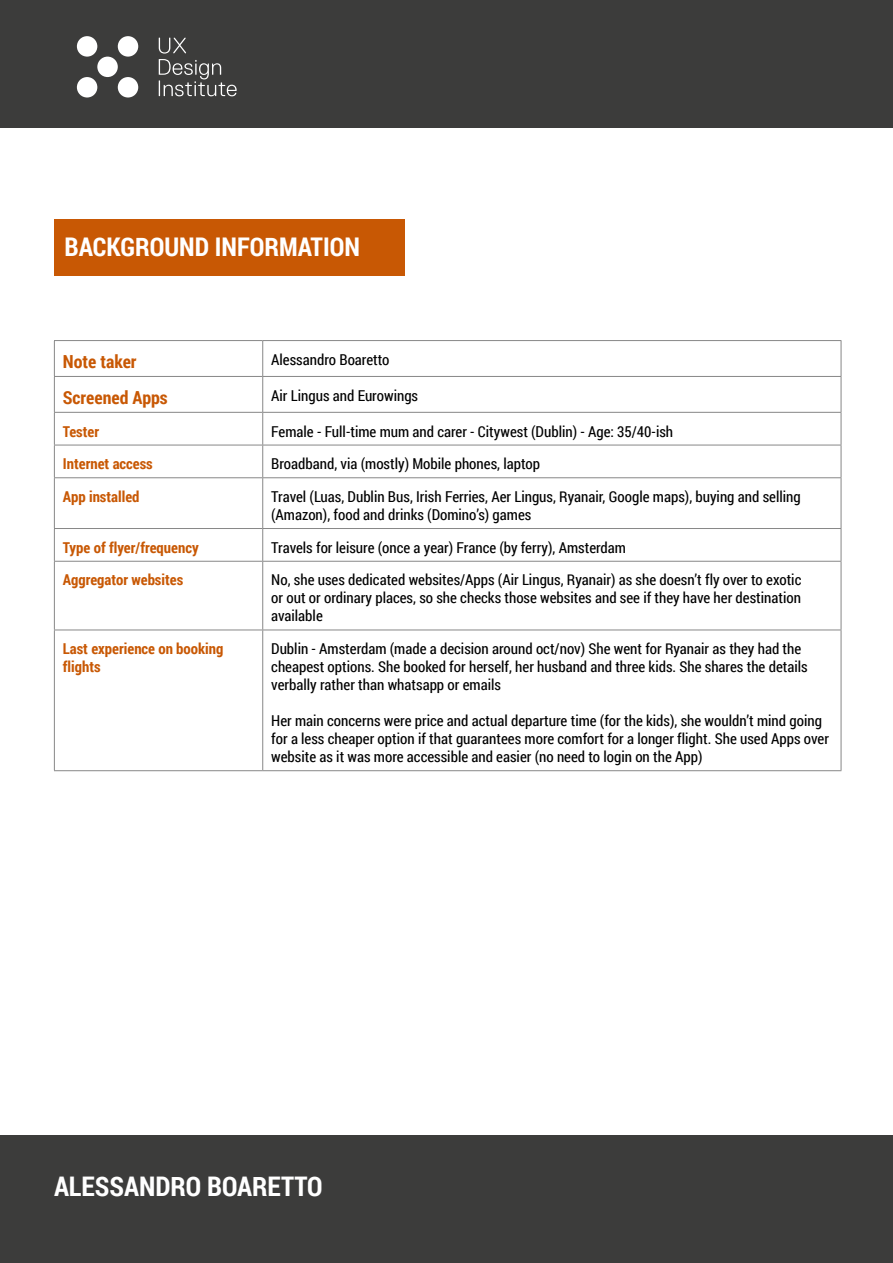
<style>
.page{position:relative;width:893px;height:1263px;background:#fff}
.page>*{position:absolute;margin:0;border:0;box-sizing:border-box;transform-origin:0 0}
.t1{font:700 27px "Roboto Condensed";color:#fff}
.t2{font:700 25.65px "Roboto Condensed";color:#fff}
.t3{font:700 18px "Roboto Condensed";color:#c85804}
.t4{font:15px/18px "Roboto Condensed";color:#000}
.t5{font:700 15px/18px "Roboto Condensed";color:#c85804}
</style>
<div class="page">
<div style="left:0;top:0;width:893px;height:128px;background:#3c3c3b"></div>
<div style="left:0;top:1135px;width:893px;height:128px;background:#3c3c3b"></div>
<div style="left:118px;top:36px;width:20px;height:21px;background:#fff;border-radius:50%"></div>
<div style="left:77px;top:36px;width:20px;height:21px;background:#fff;border-radius:50%"></div>
<div style="left:77px;top:77px;width:20px;height:21px;background:#fff;border-radius:50%"></div>
<div style="left:97px;top:57px;width:21px;height:20px;background:#fff;border-radius:50%"></div>
<div style="left:118px;top:77px;width:20px;height:21px;background:#fff;border-radius:50%"></div>
<svg style="left:159px;top:38px;width:78px;height:58px"></svg>
<hr style="left:54px;top:340px;width:209px;height:1px;background:#878787">
<hr style="left:54px;top:341px;width:1px;height:35px;background:#878787">
<hr style="left:263px;top:340px;width:578px;height:1px;background:#878787">
<hr style="left:262px;top:341px;width:1px;height:35px;background:#878787">
<hr style="left:841px;top:341px;width:1px;height:35px;background:#878787">
<hr style="left:54px;top:376px;width:209px;height:1px;background:#878787">
<hr style="left:54px;top:377px;width:1px;height:35px;background:#878787">
<hr style="left:263px;top:376px;width:578px;height:1px;background:#878787">
<hr style="left:262px;top:377px;width:1px;height:35px;background:#878787">
<hr style="left:841px;top:377px;width:1px;height:35px;background:#878787">
<hr style="left:54px;top:412px;width:209px;height:1px;background:#878787">
<hr style="left:54px;top:413px;width:1px;height:32px;background:#878787">
<hr style="left:263px;top:412px;width:578px;height:1px;background:#878787">
<hr style="left:262px;top:413px;width:1px;height:32px;background:#878787">
<hr style="left:841px;top:413px;width:1px;height:32px;background:#878787">
<hr style="left:54px;top:445px;width:209px;height:1px;background:#878787">
<hr style="left:54px;top:445px;width:1px;height:32px;background:#878787">
<hr style="left:263px;top:445px;width:578px;height:1px;background:#878787">
<hr style="left:262px;top:445px;width:1px;height:32px;background:#878787">
<hr style="left:841px;top:445px;width:1px;height:32px;background:#878787">
<hr style="left:54px;top:477px;width:209px;height:1px;background:#878787">
<hr style="left:54px;top:478px;width:1px;height:50px;background:#878787">
<hr style="left:263px;top:477px;width:578px;height:1px;background:#878787">
<hr style="left:262px;top:478px;width:1px;height:50px;background:#878787">
<hr style="left:841px;top:478px;width:1px;height:50px;background:#878787">
<hr style="left:54px;top:528px;width:209px;height:1px;background:#878787">
<hr style="left:54px;top:529px;width:1px;height:32px;background:#878787">
<hr style="left:263px;top:528px;width:578px;height:1px;background:#878787">
<hr style="left:262px;top:529px;width:1px;height:32px;background:#878787">
<hr style="left:841px;top:529px;width:1px;height:32px;background:#878787">
<hr style="left:54px;top:561px;width:209px;height:1px;background:#878787">
<hr style="left:54px;top:562px;width:1px;height:68px;background:#878787">
<hr style="left:263px;top:561px;width:578px;height:1px;background:#878787">
<hr style="left:262px;top:562px;width:1px;height:68px;background:#878787">
<hr style="left:841px;top:562px;width:1px;height:68px;background:#878787">
<hr style="left:54px;top:630px;width:209px;height:1px;background:#878787">
<hr style="left:54px;top:630px;width:1px;height:140px;background:#878787">
<hr style="left:263px;top:630px;width:578px;height:1px;background:#878787">
<hr style="left:262px;top:630px;width:1px;height:140px;background:#878787">
<hr style="left:841px;top:630px;width:1px;height:140px;background:#878787">
<hr style="left:54px;top:770px;width:209px;height:1px;background:#878787">
<hr style="left:263px;top:770px;width:578px;height:1px;background:#878787">
<div style="left:54px;top:219px;width:351px;height:56px;background:#c85804"></div>
<h2 class="t2" style="left:64px;top:229px;width:297px">BACKGROUND INFORMATION</h2>
<p class="t3" style="left:63px;top:349px;width:75px">Note taker</p>
<p class="t4" style="left:271px;top:350px;width:120px">Alessandro Boaretto</p>
<p class="t3" style="left:63px;top:385px;width:106px">Screened Apps</p>
<p class="t4" style="left:271px;top:386px;width:148px">Air Lingus and Eurowings</p>
<p class="t5" style="left:63px;top:422px;width:38px">Tester</p>
<p class="t4" style="left:271px;top:422px;width:403px">Female - Full-time mum and carer - Citywest (Dublin) - Age: 35/40-ish</p>
<p class="t5" style="left:63px;top:454px;width:91px">Internet access</p>
<p class="t4" style="left:271px;top:454px;width:270px">Broadband, via (mostly) Mobile phones, laptop</p>
<p class="t5" style="left:63px;top:487px;width:78px">App installed</p>
<p class="t4" style="left:271px;top:487px;width:531px">Travel (Luas, Dublin Bus, Irish Ferries, Aer Lingus, Ryanair, Google maps), buying and selling (Amazon), food and drinks (Domino’s) games</p>
<p class="t5" style="left:63px;top:538px;width:137px">Type of flyer/frequency</p>
<p class="t4" style="left:271px;top:538px;width:356px">Travels for leisure (once a year) France (by ferry), Amsterdam</p>
<p class="t5" style="left:63px;top:570px;width:122px">Aggregator websites</p>
<p class="t4" style="left:271px;top:571px;width:532px;text-align:justify">No, she uses dedicated websites/Apps (Air Lingus, Ryanair) as she doesn’t fly over to exotic or out or ordinary places, so she checks those websites and see if they have her destination available</p>
<p class="t5" style="left:63px;top:639px;width:162px">Last experience on booking flights</p>
<p class="t4" style="left:271px;top:639px;width:538px">Dublin - Amsterdam (made a decision around oct/nov) She went for Ryanair as they had the cheapest options. She booked for herself, her husband and three kids. She shares the details verbally rather than whatsapp or emails</p>
<p class="t4" style="left:271px;top:711px;width:559px">Her main concerns were price and actual departure time (for the kids), she wouldn’t mind going for a less cheaper option if that guarantees more comfort for a longer flight. She used Apps over website as it was more accessible and easier (no need to login on the App)</p>
<h1 class="t1" style="left:54px;top:1167px;width:270px">ALESSANDRO BOARETTO</h1>
</div>
